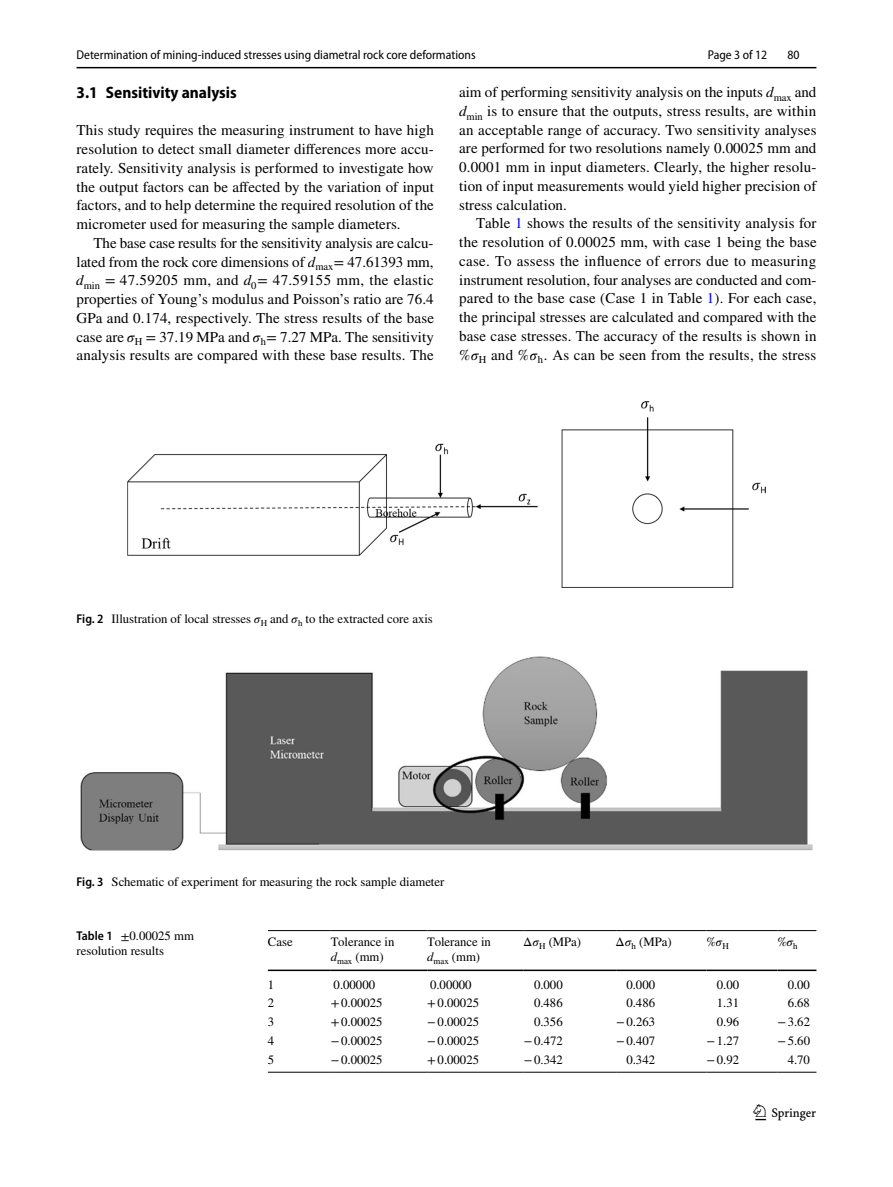
<style>
.page{position:relative;width:893px;height:1187px;background:#fff}
.page>*{position:absolute;margin:0;border:0;box-sizing:border-box;transform-origin:0 0}
.t1{font:22.5px "Springnew Regular 3";color:#000}
.t2{font:700 semi-condensed 16.5px "Myriad Pro";color:#000}
.t3{font:15px/18.8px "STIX";letter-spacing:.005em;color:#000;text-align:justify}
.t4{font:12.75px/15px "STIX";color:#000}
.t5{font:semi-condensed 12.75px "Myriad Pro";color:#000}
.s1{font-family:"STIX General Italic 13"}
.s2{font-family:"STIX General Italic 14"}
.s3{font-family:"STIX Math Regular 26"}
.s4{font-family:"STIX General Italic 15"}
.s5{font-family:"STIX Math Italic 7"}
.s6{font-family:"STIX Math Italic 8"}
.s7{font-family:"STIX General Italic 9"}
.s8{font-family:"STIX General Italic 10"}
.s9{color:#00f}
.s10{font-family:"STIX Math Italic 9"}
.s11{font-family:"STIX Math Italic 10"}
.s12{font-family:"Myriad Pro";font-weight:600;font-stretch:semi-condensed}
.s13{font-family:"STIX Math Italic 11"}
.s14{font-family:"STIX Math Italic 12"}
.s15{font-family:"STIX General Italic 11"}
.s16{font-family:"STIX General Italic 12"}
.s17{font-family:"STIX Math Regular 22"}
.s18{font-family:"STIX Math Italic 13"}
.s19{font-family:"STIX Math Regular 23"}
.s20{font-family:"STIX Math Italic 14"}
.s21{font-family:"STIX Math Italic 15"}
.s22{font-family:"STIX Math Italic 16"}
</style>
<div class="page">
<hr style="left:77px;top:67px;width:739px;height:1px;background:#000">
<img style="left:128px;top:401px;width:637px;height:186px">
<img style="left:81px;top:656px;width:731px;height:194px">
<hr style="left:268px;top:930px;width:63px;height:1px;background:#000">
<hr style="left:268px;top:969px;width:63px;height:2px;background:#000">
<hr style="left:331px;top:930px;width:96px;height:1px;background:#000">
<hr style="left:331px;top:969px;width:96px;height:2px;background:#000">
<hr style="left:427px;top:930px;width:97px;height:1px;background:#000">
<hr style="left:427px;top:969px;width:97px;height:2px;background:#000">
<hr style="left:524px;top:930px;width:92px;height:1px;background:#000">
<hr style="left:524px;top:969px;width:92px;height:2px;background:#000">
<hr style="left:616px;top:930px;width:91px;height:1px;background:#000">
<hr style="left:616px;top:969px;width:91px;height:2px;background:#000">
<hr style="left:707px;top:930px;width:70px;height:1px;background:#000">
<hr style="left:707px;top:969px;width:70px;height:2px;background:#000">
<hr style="left:777px;top:930px;width:39px;height:1px;background:#000">
<hr style="left:777px;top:969px;width:39px;height:2px;background:#000">
<hr style="left:268px;top:1071px;width:63px;height:1px;background:#000">
<hr style="left:331px;top:1071px;width:96px;height:1px;background:#000">
<hr style="left:427px;top:1071px;width:97px;height:1px;background:#000">
<hr style="left:524px;top:1071px;width:92px;height:1px;background:#000">
<hr style="left:616px;top:1071px;width:91px;height:1px;background:#000">
<hr style="left:707px;top:1071px;width:70px;height:1px;background:#000">
<hr style="left:777px;top:1071px;width:39px;height:1px;background:#000">
<p class="t5" style="left:77px;top:48px;width:401px">Determination of mining‑induced stresses using diametral rock core deformations</p>
<p class="t5" style="left:708px;top:48px;width:61px">Page 3 of 12</p>
<p class="t5" style="left:787px;top:48px;width:14px">80</p>
<p class="t2" style="left:77px;top:83px;width:162px">3.1 Sensitivity analysis</p>
<p class="t3" style="left:77px;top:122px;width:359px">This study requires the measuring instrument to have high resolution to detect small diameter differences more accu&shy;rately. Sensitivity analysis is performed to investigate how the output factors can be affected by the variation of input factors, and to help determine the required resolution of the micrometer used for measuring the sample diameters.</p>
<p class="t3" style="left:76px;top:234px;width:359px;text-indent:17px">The base case results for the sensitivity analysis are calcu&shy;lated from the rock core dimensions of <span class="s1">d</span><sub>max</sub>= 47.61393 mm, <span class="s2">d</span><sub>min</sub> <span class="s3">=</span> 47.59205 mm, and <span class="s4">d</span><sub>0</sub>= 47.59155 mm, the elastic properties of Young’s modulus and Poisson’s ratio are 76.4<br>GPa and 0.174, respectively. The stress results of the base case are <span class="s5">𝜎</span><sub>H</sub> = 37.19 MPa and <span class="s6">𝜎</span><sub>h</sub>= 7.27 MPa. The sensitivity analysis results are compared with these base results. The</p>
<p class="t3" style="left:459px;top:84px;width:359px">aim of performing sensitivity analysis on the inputs <span class="s7">d</span><sub>max</sub> and <span class="s8">d</span><sub>min</sub> is to ensure that the outputs, stress results, are within an acceptable range of accuracy. Two sensitivity analyses are performed for two resolutions namely 0.00025 mm and 0.0001 mm in input diameters. Clearly, the higher resolu&shy;tion of input measurements would yield higher precision of stress calculation.</p>
<p class="t3" style="left:459px;top:215px;width:359px;text-indent:17px">Table <span class="s9">1</span> shows the results of the sensitivity analysis for the resolution of 0.00025 mm, with case 1 being the base case. To assess the influence of errors due to measuring instrument resolution, four analyses are conducted and com&shy;pared to the base case (Case 1 in Table <span class="s9">1</span>). For each case, the principal stresses are calculated and compared with the base case stresses. The accuracy of the results is shown in %<span class="s10">𝜎</span><sub>H</sub> and %<span class="s11">𝜎</span><sub>h</sub>. As can be seen from the results, the stress</p>
<p class="t4" style="left:77px;top:611px;width:358px"><span class="s12">Fig. 2</span> Illustration of local stresses <span class="s13">𝜎</span><sub>H</sub> and <span class="s14">𝜎</span><sub>h</sub> to the extracted core axis</p>
<p class="t4" style="left:77px;top:874px;width:369px"><span class="s12">Fig. 3</span> Schematic of experiment for measuring the rock sample diameter</p>
<p class="t4" style="left:77px;top:928px;width:119px"><span class="s12">Table 1</span> ±0.00025 mm resolution results</p>
<p class="t4" style="left:268px;top:934px;width:26px">Case</p>
<p class="t4" style="left:331px;top:934px;width:65px">Tolerance in <span class="s15">d</span><sub>max</sub> (mm)</p>
<p class="t4" style="left:427px;top:934px;width:65px">Tolerance in <span class="s16">d</span><sub>max</sub> (mm)</p>
<p class="t4" style="left:523px;top:934px;width:59px"><span class="s17">Δ</span><span class="s18">𝜎</span><sub>H</sub> (MPa)</p>
<p class="t4" style="left:615px;top:934px;width:58px"><span class="s19">Δ</span><span class="s20">𝜎</span><sub>h</sub> (MPa)</p>
<p class="t4" style="left:707px;top:934px;width:24px">%<span class="s21">𝜎</span><sub>H</sub></p>
<p class="t4" style="left:777px;top:934px;width:22px">%<span class="s22">𝜎</span><sub>h</sub></p>
<p class="t4" style="left:268px;top:977px;width:8px">1</p>
<p class="t4" style="left:334px;top:977px;width:43px">0.00000</p>
<p class="t4" style="left:430px;top:977px;width:43px">0.00000</p>
<p class="t4" style="left:534px;top:977px;width:30px">0.000</p>
<p class="t4" style="left:626px;top:977px;width:30px">0.000</p>
<p class="t4" style="left:717px;top:977px;width:24px">0.00</p>
<p class="t4" style="left:788px;top:977px;width:24px">0.00</p>
<p class="t4" style="left:268px;top:996px;width:8px">2</p>
<p class="t4" style="left:331px;top:996px;width:53px">+0.00025</p>
<p class="t4" style="left:427px;top:996px;width:53px">+0.00025</p>
<p class="t4" style="left:534px;top:996px;width:30px">0.486</p>
<p class="t4" style="left:626px;top:996px;width:30px">0.486</p>
<p class="t4" style="left:717px;top:996px;width:24px">1.31</p>
<p class="t4" style="left:788px;top:996px;width:24px">6.68</p>
<p class="t4" style="left:268px;top:1015px;width:8px">3</p>
<p class="t4" style="left:331px;top:1015px;width:53px">+0.00025</p>
<p class="t4" style="left:427px;top:1015px;width:53px">−0.00025</p>
<p class="t4" style="left:534px;top:1015px;width:30px">0.356</p>
<p class="t4" style="left:616px;top:1015px;width:41px">−0.263</p>
<p class="t4" style="left:717px;top:1015px;width:24px">0.96</p>
<p class="t4" style="left:777px;top:1015px;width:34px">−3.62</p>
<p class="t4" style="left:268px;top:1033px;width:8px">4</p>
<p class="t4" style="left:331px;top:1033px;width:53px">−0.00025</p>
<p class="t4" style="left:427px;top:1033px;width:53px">−0.00025</p>
<p class="t4" style="left:524px;top:1033px;width:41px">−0.472</p>
<p class="t4" style="left:616px;top:1033px;width:41px">−0.407</p>
<p class="t4" style="left:707px;top:1033px;width:34px">−1.27</p>
<p class="t4" style="left:777px;top:1033px;width:34px">−5.60</p>
<p class="t4" style="left:268px;top:1052px;width:8px">5</p>
<p class="t4" style="left:331px;top:1052px;width:53px">−0.00025</p>
<p class="t4" style="left:427px;top:1052px;width:53px">+0.00025</p>
<p class="t4" style="left:524px;top:1052px;width:41px">−0.342</p>
<p class="t4" style="left:626px;top:1052px;width:30px">0.342</p>
<p class="t4" style="left:707px;top:1052px;width:34px">−0.92</p>
<p class="t4" style="left:788px;top:1052px;width:24px">4.70</p>
<h1 class="t1" style="left:755px;top:1104px;width:62px">1 3</h1>
</div>
